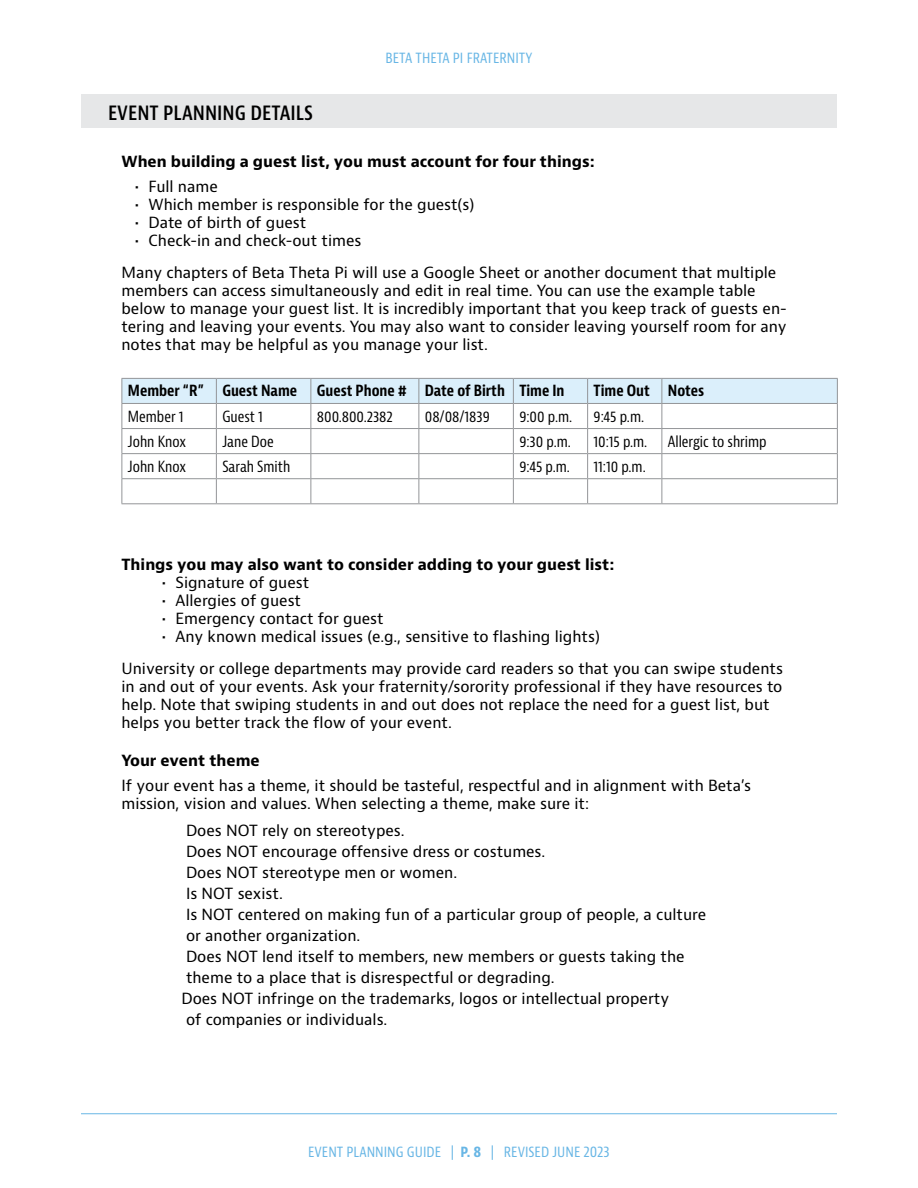
<style>
.page{position:relative;width:918px;height:1188px;background:#fff}
.page>*{position:absolute;margin:0;border:0;box-sizing:border-box;transform-origin:0 0}
.t1{font:600 condensed 21px "Bernino Sans";color:#000}
.t2{font:15px/18px "Bernino Sans";color:#000}
.t3{font:condensed 15px "Bernina Sans";color:#000}
.t4{font:700 15px "Bernino Sans";color:#000}
.t5{font:condensed 15px "Bernino Sans";color:#68b6e5}
.t6{font:700 condensed 15px "Bernina Sans";color:#000}
.s1{font-weight:700}
</style>
<div class="page">
<hr style="left:81px;top:1113px;width:756px;height:1px;background:#68b6e5">
<div style="left:81px;top:94px;width:756px;height:34px;background:#e6e7e8"></div>
<svg style="left:122px;top:378px;width:716px;height:125px"></svg>
<hr style="left:122px;top:503px;width:94px;height:1px;background:#939598">
<hr style="left:216px;top:503px;width:95px;height:1px;background:#939598">
<hr style="left:311px;top:503px;width:108px;height:1px;background:#939598">
<hr style="left:419px;top:503px;width:94px;height:1px;background:#939598">
<hr style="left:513px;top:503px;width:75px;height:1px;background:#939598">
<hr style="left:588px;top:503px;width:74px;height:1px;background:#939598">
<hr style="left:662px;top:503px;width:176px;height:1px;background:#939598">
<p class="t5" style="left:386px;top:49px;width:148px">BETA THETA PI FRATERNITY</p>
<h1 class="t1" style="left:108px;top:99px;width:206px">EVENT PLANNING DETAILS</h1>
<p class="t4" style="left:122px;top:152px;width:475px">When building a guest list, you must account for four things:</p>
<p class="t2" style="left:135px;top:178px;width:84px">• Full name</p>
<p class="t2" style="left:135px;top:196px;width:341px">• Which member is responsible for the guest(s)</p>
<p class="t2" style="left:135px;top:214px;width:173px">• Date of birth of guest</p>
<p class="t2" style="left:122px;top:225px;width:656px;line-height:31.5px;text-indent:14px">• Check-in and check-out times<br>Many chapters of Beta Theta Pi will use a Google Sheet or another document that multiple</p>
<p class="t2" style="left:122px;top:281px;width:667px">members can access simultaneously and edit in real time. You can use the example table below to manage your guest list. It is incredibly important that you keep track of guests en&shy;tering and leaving your events. You may also want to consider leaving yourself room for any notes that may be helpful as you manage your list.</p>
<p class="t6" style="left:128px;top:382px;width:171px">Member “R” Guest Name</p>
<p class="t6" style="left:317px;top:382px;width:249px">Guest Phone # Date of Birth Time In</p>
<p class="t6" style="left:594px;top:382px;width:112px">Time Out Notes</p>
<p class="t3" style="left:128px;top:407px;width:57px">Member 1</p>
<p class="t3" style="left:222px;top:407px;width:42px">Guest 1</p>
<p class="t3" style="left:317px;top:407px;width:78px">800.800.2382</p>
<p class="t3" style="left:425px;top:407px;width:66px">08/08/1839</p>
<p class="t3" style="left:519px;top:407px;width:54px">9:00 p.m.</p>
<p class="t3" style="left:594px;top:407px;width:52px">9:45 p.m.</p>
<p class="t3" style="left:128px;top:432px;width:60px">John Knox</p>
<p class="t3" style="left:222px;top:432px;width:53px">Jane Doe</p>
<p class="t3" style="left:519px;top:432px;width:53px">9:30 p.m.</p>
<p class="t3" style="left:594px;top:432px;width:55px">10:15 p.m.</p>
<p class="t3" style="left:668px;top:432px;width:100px">Allergic to shrimp</p>
<p class="t3" style="left:128px;top:457px;width:60px">John Knox</p>
<p class="t3" style="left:222px;top:457px;width:69px">Sarah Smith</p>
<p class="t3" style="left:519px;top:457px;width:52px">9:45 p.m.</p>
<p class="t3" style="left:594px;top:457px;width:54px">11:10 p.m.</p>
<p class="t4" style="left:122px;top:555px;width:495px">Things you may also want to consider adding to your guest list:</p>
<p class="t2" style="left:162px;top:574px;width:149px">• Signature of guest</p>
<p class="t2" style="left:162px;top:592px;width:141px">• Allergies of guest</p>
<p class="t2" style="left:162px;top:610px;width:223px">• Emergency contact for guest</p>
<p class="t2" style="left:122px;top:621px;width:663px;line-height:31.5px;text-indent:40px">• Any known medical issues (e.g., sensitive to flashing lights)<br>University or college departments may provide card readers so that you can swipe students</p>
<p class="t2" style="left:122px;top:677px;width:662px">in and out of your events. Ask your fraternity/sorority professional if they have resources to help. Note that swiping students in and out does not replace the need for a guest list, but helps you better track the flow of your event.</p>
<p class="t4" style="left:122px;top:751px;width:140px">Your event theme</p>
<p class="t2" style="left:122px;top:776px;width:631px">If your event has a theme, it should be tasteful, respectful and in alignment with Beta’s mission, vision and values. When selecting a theme, make sure it:</p>
<p class="t2" style="left:186px;top:822px;width:220px">Does NOT rely on stereotypes.</p>
<p class="t2" style="left:186px;top:843px;width:361px">Does NOT encourage offensive dress or costumes.</p>
<p class="t2" style="left:186px;top:864px;width:273px">Does NOT stereotype men or women.</p>
<p class="t2" style="left:186px;top:885px;width:98px">Is NOT sexist.</p>
<p class="t2" style="left:186px;top:906px;width:522px">Is NOT centered on making fun of a particular group of people, a culture</p>
<p class="t2" style="left:186px;top:927px;width:176px">or another organization.</p>
<p class="t2" style="left:186px;top:948px;width:500px">Does NOT lend itself to members, new members or guests taking the</p>
<p class="t2" style="left:186px;top:969px;width:370px">theme to a place that is disrespectful or degrading.</p>
<p class="t2" style="left:181px;top:990px;width:489px">Does NOT infringe on the trademarks, logos or intellectual property</p>
<p class="t2" style="left:186px;top:1011px;width:203px">of companies or individuals.</p>
<p class="t5" style="left:308px;top:1142px;width:303px">EVENT PLANNING GUIDE | <span class="s1">P. 8</span> | REVISED JUNE 2023</p>
</div>
